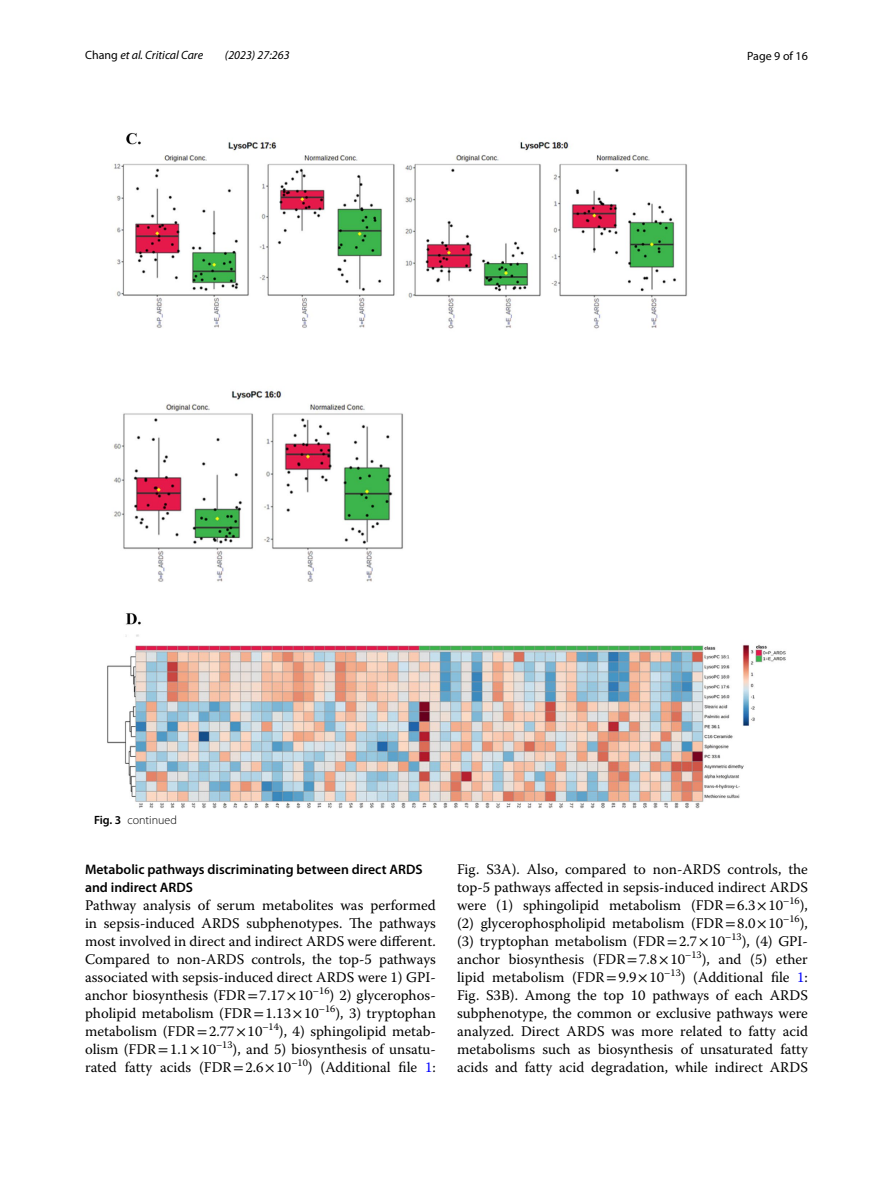
<style>
.page{position:relative;width:893px;height:1187px;background:#fff}
.page>*{position:absolute;margin:0;border:0;box-sizing:border-box;transform-origin:0 0}
.t1{font:14.7px/18px "Warnock Pro";color:#000;text-align:justify}
.t2{font:600 13.8px/18px "Myriad Pro";color:#000}
.t3{font:italic 12px "Myriad Pro";color:#000}
.t4{font:300 12px "Myriad Pro";color:#000}
.t5{font:12px "Myriad Pro";color:#000}
.s1{font-style:normal}
.s2{font-weight:600}
.s3{font-family:"STIX"}
.s4{color:#00f}
</style>
<div class="page">
<img style="left:107px;top:133px;width:679px;height:675px">
<p class="t3" style="left:85px;top:48px;width:120px"><span class="s1">Chang</span> et al. Critical Care</p>
<p class="t3" style="left:225px;top:48px;width:66px">(2023) 27:263</p>
<p class="t5" style="left:747px;top:48px;width:62px">Page 9 of 16</p>
<p class="t4" style="left:94px;top:813px;width:84px"><span class="s2">Fig. 3</span> continued</p>
<p class="t2" style="left:85px;top:859px;width:339px">Metabolic pathways discriminating between direct ARDS and indirect ARDS</p>
<p class="t1" style="left:85px;top:895px;width:352px">Pathway analysis of serum metabolites was performed in sepsis-induced ARDS subphenotypes. The pathways most involved in direct and indirect ARDS were different.<br>Compared to non-ARDS controls, the top-5 pathways associated with sepsis-induced direct ARDS were 1) GPI&shy;anchor biosynthesis (FDR<span class="s3">=</span>7.17<span class="s3">×</span> -10<sup>–16</sup>) 2) glycerophos&shy;pholipid metabolism (FDR<span class="s3">=</span>1.13<span class="s3">×</span> -10<sup>–16</sup>), 3) tryptophan metabolism (FDR<span class="s3">=</span>2.77<span class="s3">×</span> -10<sup>–14</sup>), 4) sphingolipid metab&shy;olism (FDR<span class="s3">=</span>1.1<span class="s3">×</span> -10<sup>–13</sup>), and 5) biosynthesis of unsatu&shy;rated fatty acids (FDR<span class="s3">=</span>2.6<span class="s3">×</span> -10<sup>–10</sup>) (Additional file <span class="s4">1</span>:</p>
<p class="t1" style="left:457px;top:860px;width:352px">Fig. S3A). Also, compared to non-ARDS controls, the top-5 pathways affected in sepsis-induced indirect ARDS were (1) sphingolipid metabolism (FDR<span class="s3">=</span>6.3<span class="s3">×</span> -10<sup>–16</sup>), (2) glycerophospholipid metabolism (FDR<span class="s3">=</span>8.0<span class="s3">×</span> -10<sup>–16</sup>), (3) tryptophan metabolism (FDR<span class="s3">=</span>2.7<span class="s3">×</span> -10<sup>–13</sup>), (4) GPI&shy;anchor biosynthesis (FDR<span class="s3">=</span>7.8<span class="s3">×</span> -10<sup>–13</sup>), and (5) ether lipid metabolism (FDR<span class="s3">=</span>9.9<span class="s3">×</span> -10<sup>–13</sup>) (Additional file <span class="s4">1</span>:<br>Fig. S3B). Among the top 10 pathways of each ARDS subphenotype, the common or exclusive pathways were analyzed. Direct ARDS was more related to fatty acid metabolisms such as biosynthesis of unsaturated fatty acids and fatty acid degradation, while indirect ARDS</p>
</div>
